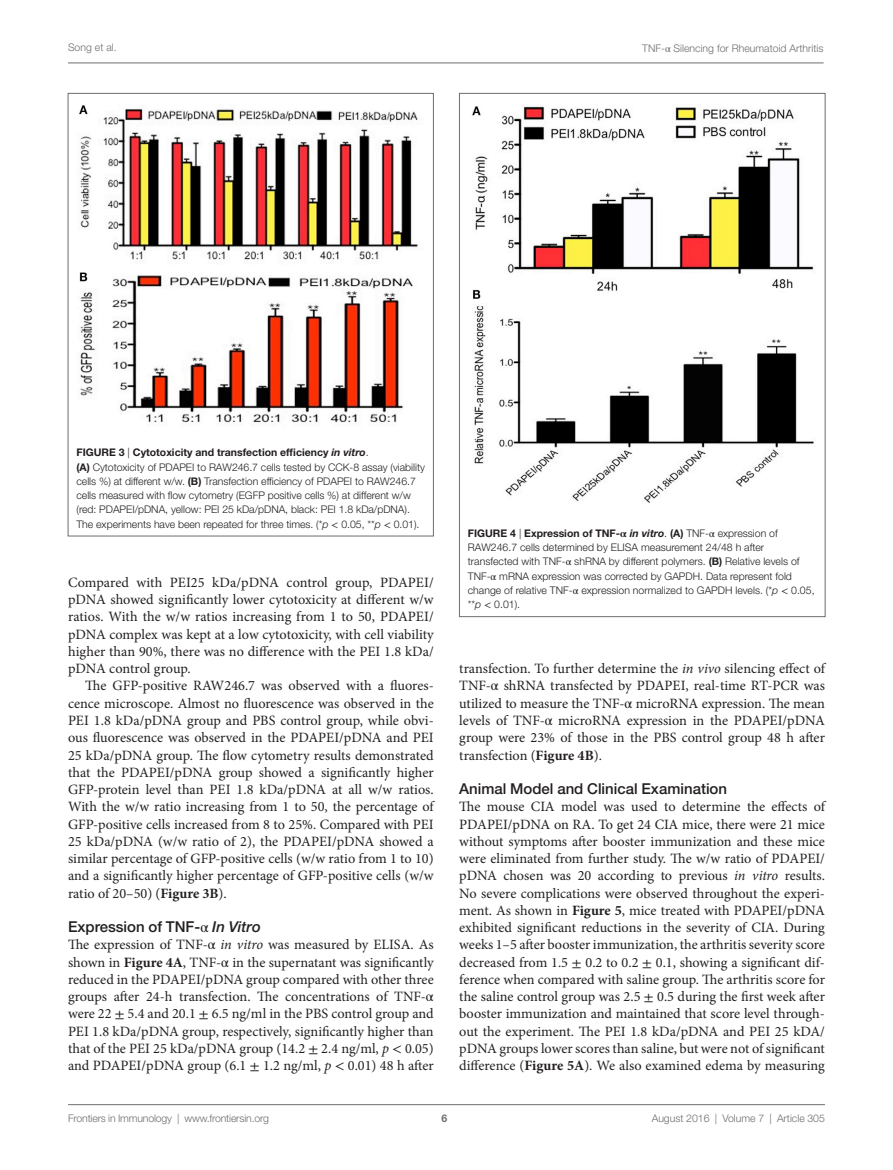
<style>
.page{position:relative;width:893px;height:1170px;background:#fff}
.page>*{position:absolute;margin:0;border:0;box-sizing:border-box;transform-origin:0 0}
.t1{font:500 15px "Helvetica Neue LT Std";color:#231f20}
.t2{font:14.25px/17.2px "Minion Pro";color:#231f20;text-align:justify}
.t3{font:300 10.5px/14.2px "Helvetica Neue LT Std";letter-spacing:-.005em;color:#231f20}
.t4{font:300 10.5px "Helvetica Neue LT Std";color:#6c6d70}
.t5{font:700 10.5px "Helvetica Neue LT Std";color:#6c6d70}
.s1{font-family:"STIX General";font-weight:400}
.s2{font-weight:700}
.s3{font-weight:700;font-style:italic}
.s4{font-style:italic}
.s5{font-family:"STIX General"}
.s6{font-family:"STIX General";font-weight:700}
</style>
<div class="page">
<img style="left:472px;top:106px;width:342px;height:397px">
<img style="left:79px;top:105px;width:339px;height:318px">
<hr style="left:68px;top:63px;width:756px;height:1px;background:#6c6d70">
<hr style="left:68px;top:1104px;width:757px;height:1px;background:#6c6d70">
<p class="t4" style="left:68px;top:41px;width:50px">Song et al.</p>
<p class="t4" style="left:642px;top:42px;width:183px">TNF-<span class="s1">α</span> Silencing for Rheumatoid Arthritis</p>
<p class="t3" style="left:77px;top:445px;width:350px"><span class="s2">FIG URE 3</span> | <span class="s2">Cytotoxicity and transfection efficiency</span> <span class="s3">in vitro</span>.<br><span class="s2">(A)</span> Cytotoxicity of PDAPEI to RAW246.7 cells tested by CCK-8 assay (viability cells %) at different w/w. <span class="s2">(B)</span> Transfection efficiency of PDAPEI to RAW246.7 cells measured with flow cytometry (EGFP positive cells %) at different w/w (red: PDAPEI/pDNA, yellow: PEI 25 kDa/pDNA, black: PEI 1.8 kDa/pDNA).<br>The experiments have been repeated for three times. (*<span class="s4">p</span> <span class="s1">&lt;</span> 0.05, **<span class="s4">p</span> <span class="s1">&lt;</span> 0.01).</p>
<p class="t2" style="left:68px;top:573px;width:367px">Compared with PEI25 kDa/pDNA control group, PDAPEI/ pDNA showed significantly lower cytotoxicity at different w/w ratios. With the w/w ratios increasing from 1 to 50, PDAPEI/ pDNA complex was kept at a low cytotoxicity, with cell viability higher than 90%, there was no difference with the PEI 1.8 kDa/ pDNA control group.</p>
<p class="t2" style="left:68px;top:677px;width:367px;text-indent:17px">The GFP-positive RAW246.7 was observed with a fluores&shy;cence microscope. Almost no fluorescence was observed in the PEI 1.8 kDa/pDNA group and PBS control group, while obvi&shy;ous fluorescence was observed in the PDAPEI/pDNA and PEI 25 kDa/pDNA group. The flow cytometry results demonstrated that the PDAPEI/pDNA group showed a significantly higher GFP-protein level than PEI 1.8 kDa/pDNA at all w/w ratios.<br>With the w/w ratio increasing from 1 to 50, the percentage of GFP-positive cells increased from 8 to 25%. Compared with PEI 25 kDa/pDNA (w/w ratio of 2), the PDAPEI/pDNA showed a similar percentage of GFP-positive cells (w/w ratio from 1 to 10) and a significantly higher percentage of GFP-positive cells (w/w ratio of 20–50) (<span class="s2">Figure 3B</span>).</p>
<p class="t1" style="left:68px;top:917px;width:194px">Expression of TNF-<span class="s1">α</span> <span class="s4">In Vitro</span></p>
<p class="t2" style="left:68px;top:936px;width:367px">The expression of TNF-<span class="s5">α</span> <span class="s4">in vitro</span> was measured by ELISA. As shown in <span class="s2">Figure 4A</span>, TNF-<span class="s5">α</span> in the supernatant was significantly reduced in the PDAPEI/pDNA group compared with other three groups after 24-h transfection. The concentrations of TNF-<span class="s5">α </span>were 22 <span class="s5">±</span> 5.4 and 20.1 <span class="s5">±</span> 6.5 ng/ml in the PBS control group and PEI 1.8 kDa/pDNA group, respectively, significantly higher than that of the PEI 25 kDa/pDNA group (14.2 <span class="s5">±</span> 2.4 ng/ml, <span class="s4">p</span> <span class="s5">&lt;</span> 0.05) and PDAPEI/pDNA group (6.1 <span class="s5">±</span> 1.2 ng/ml, <span class="s4">p</span> <span class="s5">&lt;</span> 0.01) 48 h after</p>
<p class="t3" style="left:468px;top:526px;width:348px"><span class="s2">FIG URE 4</span> | <span class="s2">Expression of TNF-</span><span class="s6">α</span> <span class="s3">in vitro</span>. <span class="s2">(A)</span> TNF-<span class="s1">α</span> expression of RAW246.7 cells determined by ELISA measurement 24/48 h after transfected with TNF-<span class="s1">α</span> shRNA by different polymers. <span class="s2">(B)</span> Relative levels of TNF-<span class="s1">α</span> mRNA expression was corrected by GAPDH. Data represent fold change of relative TNF-<span class="s1">α</span> expression normalized to GAPDH levels. (*<span class="s4">p</span> <span class="s1">&lt;</span> 0.05, **<span class="s4">p</span> <span class="s1">&lt;</span> 0.01).</p>
<p class="t2" style="left:459px;top:660px;width:367px">transfection. To further determine the <span class="s4">in vivo</span> silencing effect of TNF-<span class="s5">α</span> shRNA transfected by PDAPEI, real-time RT-PCR was utilized to measure the TNF-<span class="s5">α</span> microRNA expression. The mean levels of TNF-<span class="s5">α</span> microRNA expression in the PDAPEI/pDNA group were 23% of those in the PBS control group 48 h after transfection (<span class="s2">Figure 4B</span>).</p>
<p class="t1" style="left:459px;top:779px;width:269px">Animal Model and Clinical Examination</p>
<p class="t2" style="left:459px;top:798px;width:367px">The mouse CIA model was used to determine the effects of PDAPEI/pDNA on RA. To get 24 CIA mice, there were 21 mice without symptoms after booster immunization and these mice were eliminated from further study. The w/w ratio of PDAPEI/ pDNA chosen was 20 according to previous <span class="s4">in vitro</span> results.<br>No severe complications were observed throughout the experi&shy;ment. As shown in <span class="s2">Figure 5</span>, mice treated with PDAPEI/pDNA exhibited significant reductions in the severity of CIA. During weeks 1–5 after booster immunization, the arthritis severity score decreased from 1.5 <span class="s5">±</span> 0.2 to 0.2 <span class="s5">±</span> 0.1, showing a significant dif&shy;ference when compared with saline group. The arthritis score for the saline control group was 2.5 <span class="s5">±</span> 0.5 during the first week after booster immunization and maintained that score level through&shy;out the experiment. The PEI 1.8 kDa/pDNA and PEI 25 kDA/ pDNA groups lower scores than saline, but were not of significant difference (<span class="s2">Figure 5A</span>). We also examined edema by measuring</p>
<p class="t4" style="left:68px;top:1111px;width:203px">Frontiers in Immunology | www.frontiersin.org</p>
<p class="t4" style="left:652px;top:1111px;width:175px">August 2016 | Volume 7 | Article 305</p>
<p class="t5" style="left:441px;top:1111px;width:7px">6</p>
</div>
